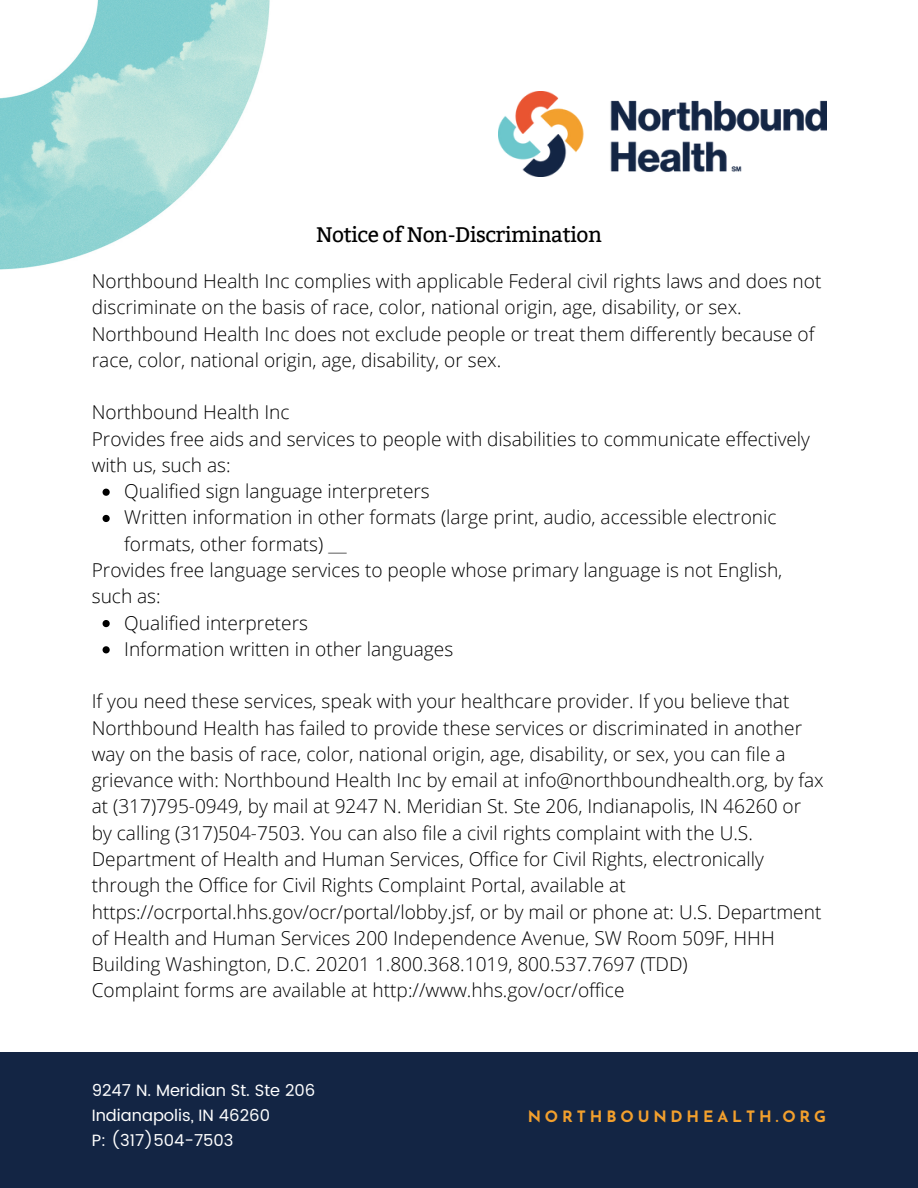
<style>
.page{position:relative;width:918px;height:1188px;background:#fff}
.page>*{position:absolute;margin:0;border:0;box-sizing:border-box;transform-origin:0 0}
.t1{font:21px "Bitter";letter-spacing:-.025em;color:#000}
.t2{font:300 19.05px/26.2px "Open Sans";color:#000}
.t3{font:16.35px "Poppins";color:#fff}
.t4{font:700 15.6px "Josefin Sans";letter-spacing:.25em;color:#f3a02d}
</style>
<div class="page">
<img style="left:0;top:0;width:270px;height:270px">
<div style="left:0;top:1053px;width:918px;height:135px;background:#132544"></div>
<img style="left:498px;top:92px;width:329px;height:84px">
<svg style="left:103px;top:489px;width:7px;height:7px"></svg>
<svg style="left:103px;top:515px;width:7px;height:7px"></svg>
<svg style="left:103px;top:620px;width:7px;height:7px"></svg>
<svg style="left:103px;top:646px;width:7px;height:7px"></svg>
<p class="t1" style="left:316px;top:222px;width:288px">Notice of Non-Discrimination</p>
<p class="t2" style="left:92px;top:267px;width:731px">Northbound Health Inc complies with applicable Federal civil rights laws and does not discriminate on the basis of race, color, national origin, age, disability, or sex.<br>Northbound Health Inc does not exclude people or treat them differently because of race, color, national origin, age, disability, or sex.</p>
<p class="t2" style="left:92px;top:399px;width:199px">Northbound Health Inc</p>
<p class="t2" style="left:92px;top:425px;width:720px">Provides free aids and services to people with disabilities to communicate effectively with us, such as:</p>
<p class="t2" style="left:124px;top:478px;width:307px">Qualified sign language interpreters</p>
<p class="t2" style="left:124px;top:504px;width:654px">Written information in other formats (large print, audio, accessible electronic formats, other formats)</p>
<p class="t2" style="left:92px;top:556px;width:692px">Provides free language services to people whose primary language is not English, such as:</p>
<p class="t2" style="left:124px;top:609px;width:185px">Qualified interpreters</p>
<p class="t2" style="left:124px;top:635px;width:330px">Information written in other languages</p>
<p class="t2" style="left:92px;top:688px;width:733px">If you need these services, speak with your healthcare provider. If you believe that Northbound Health has failed to provide these services or discriminated in another way on the basis of race, color, national origin, age, disability, or sex, you can file a grievance with: Northbound Health Inc by email at info@northboundhealth.org, by fax at (317)795-0949, by mail at 9247 N. Meridian St. Ste 206, Indianapolis, IN 46260 or by calling (317)504-7503. You can also file a civil rights complaint with the U.S.<br>Department of Health and Human Services, Office for Civil Rights, electronically through the Office for Civil Rights Complaint Portal, available at https://ocrportal.hhs.gov/ocr/portal/lobby.jsf, or by mail or phone at: U.S. Department of Health and Human Services 200 Independence Avenue, SW Room 509F, HHH Building Washington, D.C. 20201 1.800.368.1019, 800.537.7697 (TDD)</p>
<p class="t2" style="left:92px;top:977px;width:534px">Complaint forms are available at http://www.hhs.gov/ocr/office</p>
<p class="t3" style="left:92px;top:1081px;width:225px">9247 N. Meridian St. Ste 206</p>
<p class="t3" style="left:92px;top:1106px;width:180px">Indianapolis, IN 46260</p>
<p class="t3" style="left:92px;top:1130px;width:143px">P: (317)504-7503</p>
<p class="t4" style="left:528px;top:1110px;width:300px">NORTHBOUNDHEALTH.ORG</p>
</div>
